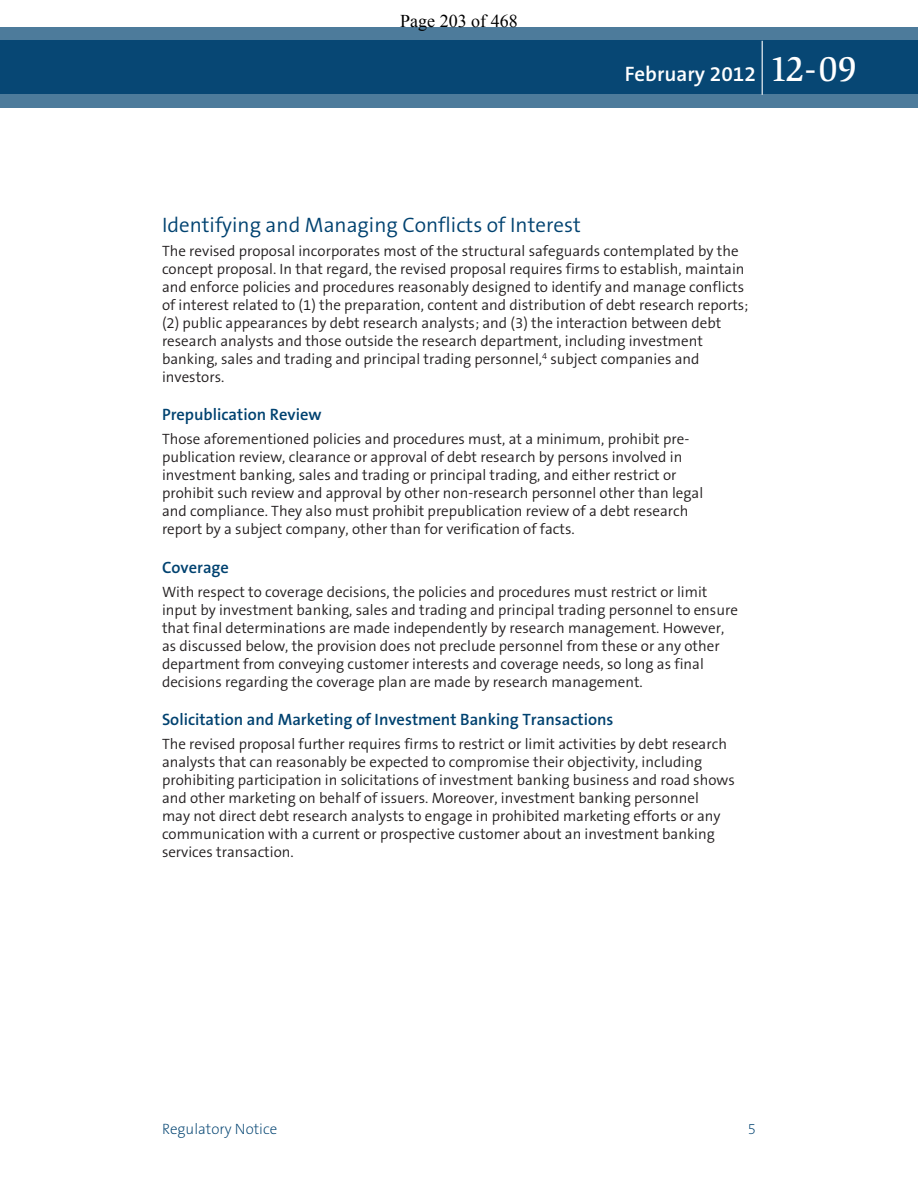
<style>
.page{position:relative;width:918px;height:1188px;background:#fff}
.page>*{position:absolute;margin:0;border:0;box-sizing:border-box;transform-origin:0 0}
.t1{font:300 21px "The Sans B4";color:#004270}
.t2{font:600 21px "The Sans B6";color:#fff}
.t3{font:18px "Times New Roman";color:#000}
.t4{font:600 16.5px "The Sans B6";color:#004270}
.t5{font:300 15px/18px "The Sans B4";color:#231f20}
.t6{font:200 15px "The Sans B2";color:#004270}
.s1{font-family:"Slimbach LT";font-weight:500;font-size:36px}
</style>
<div class="page">
<svg style="left:0;top:27px;width:918px;height:81px;background:#1e5881"></svg>
<hr style="left:762px;top:41px;width:1px;height:54px;background:#fff">
<p class="t3" style="left:400px;top:9px;width:119px">Page 203 of 468</p>
<h1 class="t2" style="left:625px;top:62px;width:234px">February 2012 <span class="s1">12-09</span></h1>
<h1 class="t1" style="left:162px;top:213px;width:420px">Identifying and Managing Conflicts of Interest</h1>
<p class="t5" style="left:162px;top:242px;width:588px">The revised proposal incorporates most of the structural safeguards contemplated by the concept proposal. In that regard, the revised proposal requires firms to establish, maintain and enforce policies and procedures reasonably designed to identify and manage conflicts of interest related to (1) the preparation, content and distribution of debt research reports; (2) public appearances by debt research analysts; and (3) the interaction between debt research analysts and those outside the research department, including investment banking, sales and trading and principal trading personnel,<sup>4</sup> subject companies and investors.</p>
<p class="t4" style="left:162px;top:406px;width:161px">Prepublication Review</p>
<p class="t5" style="left:162px;top:430px;width:543px">Those aforementioned policies and procedures must, at a minimum, prohibit pre&shy;publication review, clearance or approval of debt research by persons involved in investment banking, sales and trading or principal trading, and either restrict or prohibit such review and approval by other non-research personnel other than legal and compliance. They also must prohibit prepublication review of a debt research report by a subject company, other than for verification of facts.</p>
<p class="t4" style="left:162px;top:558px;width:69px">Coverage</p>
<p class="t5" style="left:162px;top:583px;width:577px">With respect to coverage decisions, the policies and procedures must restrict or limit input by investment banking, sales and trading and principal trading personnel to ensure that final determinations are made independently by research management. However, as discussed below, the provision does not preclude personnel from these or any other department from conveying customer interests and coverage needs, so long as final decisions regarding the coverage plan are made by research management.</p>
<p class="t4" style="left:162px;top:711px;width:453px">Solicitation and Marketing of Investment Banking Transactions</p>
<p class="t5" style="left:162px;top:736px;width:574px">The revised proposal further requires firms to restrict or limit activities by debt research analysts that can reasonably be expected to compromise their objectivity, including prohibiting participation in solicitations of investment banking business and road shows and other marketing on behalf of issuers. Moreover, investment banking personnel<br>may not direct debt research analysts to engage in prohibited marketing efforts or any communication with a current or prospective customer about an investment banking services transaction.</p>
<p class="t6" style="left:162px;top:1121px;width:117px">Regulatory Notice</p>
<p class="t6" style="left:748px;top:1121px;width:10px">5</p>
</div>
